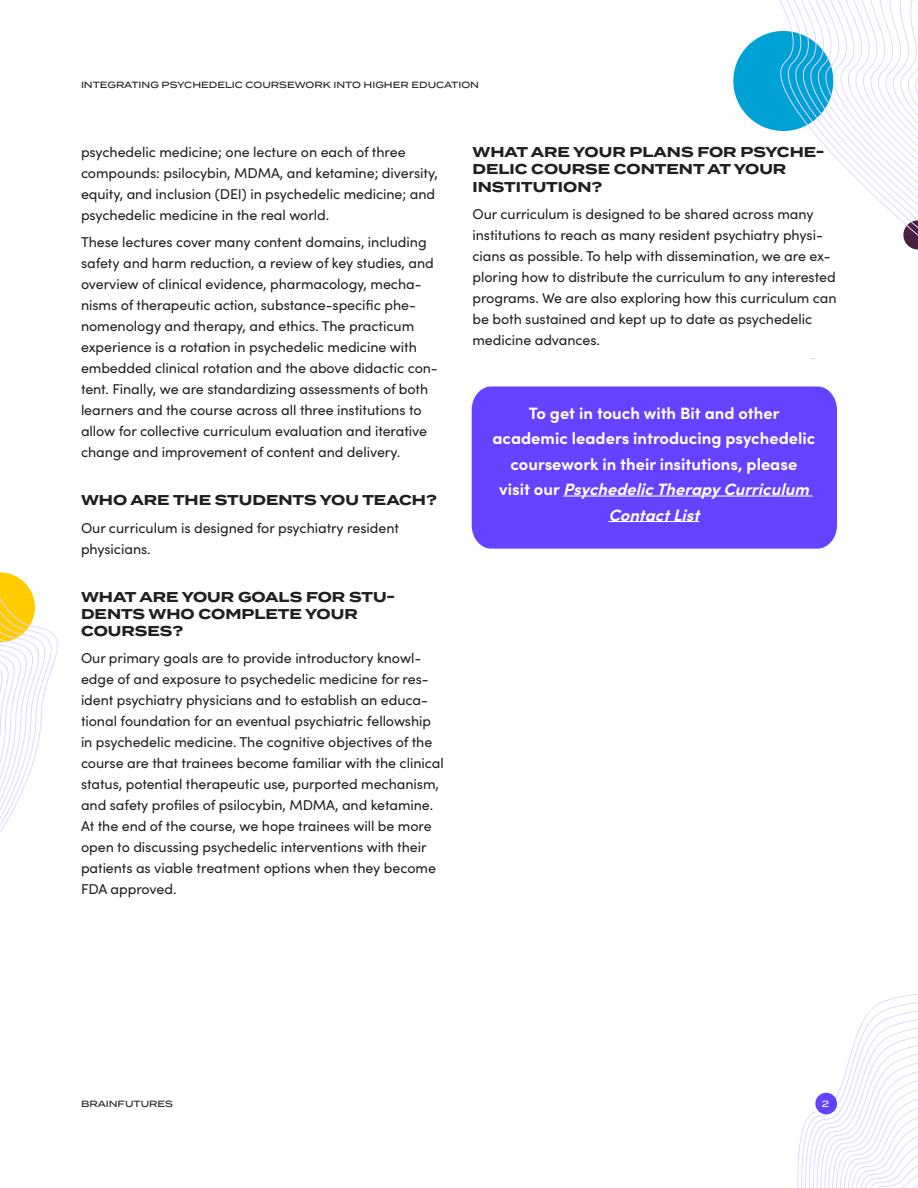
<style>
.page{position:relative;width:918px;height:1188px;background:#fff}
.page>*{position:absolute;margin:0;border:0;box-sizing:border-box;transform-origin:0 0}
.Body__Intro_Box{font:700 16.5px/25.5px "Sofia Pro";color:#fff;text-align:center}
.Body__Bullets{font:14.25px/21px "Sofia Pro";letter-spacing:-.005em;color:#231f20}
.Body__Bullets-2{font:700 14.25px/17.1px "Termina";color:#231f20}
.t1{font:500 9px "Termina";color:#231f20}
.t2{font:500 9px "Termina";color:#fff}
.s1{font-style:italic}
</style>
<div class="page">
<svg style="left:797px;top:994px;width:121px;height:194px"></svg>
<div style="left:815px;top:1093px;width:22px;height:21px;background:#6442ff;border-radius:50%"></div>
<svg style="left:0;top:572px;width:57px;height:261px"></svg>
<svg style="left:733px;top:0;width:185px;height:250px"></svg>
<div style="left:472px;top:386px;width:365px;height:163px;background:#6442ff"></div>
<hr style="left:563px;top:495px;width:250px;height:2px;background:#fff">
<hr style="left:608px;top:521px;width:91px;height:1px;background:#fff">
<p class="t1" style="left:81px;top:78px;width:400px">INTEGRATING PSYCHEDELIC COURSEWORK INTO HIGHER EDUCATION</p>
<p class="Body__Bullets" style="left:81px;top:140px;width:358px">psychedelic medicine; one lecture on each of three compounds: psilocybin, MDMA, and ketamine; diversity, equity, and inclusion (DEI) in psychedelic medicine; and psychedelic medicine in the real world.</p>
<p class="Body__Bullets" style="left:81px;top:231px;width:358px">These lectures cover many content domains, including safety and harm reduction, a review of key studies, and overview of clinical evidence, pharmacology, mecha&shy;nisms of therapeutic action, substance-specific phe&shy;nomenology and therapy, and ethics. The practicum experience is a rotation in psychedelic medicine with embedded clinical rotation and the above didactic con&shy;tent. Finally, we are standardizing assessments of both learners and the course across all three institutions to allow for collective curriculum evaluation and iterative change and improvement of content and delivery.</p>
<p class="Body__Bullets-2" style="left:81px;top:492px;width:357px">WHO ARE THE STUDENTS YOU TEACH?</p>
<p class="Body__Bullets" style="left:81px;top:517px;width:319px">Our curriculum is designed for psychiatry resident physicians.</p>
<p class="Body__Bullets-2" style="left:81px;top:588px;width:316px">WHAT ARE YOUR GOALS FOR STU-<br>DENTS WHO COMPLETE YOUR<br>COURSES?</p>
<p class="Body__Bullets" style="left:81px;top:647px;width:364px">Our primary goals are to provide introductory knowl&shy;edge of and exposure to psychedelic medicine for res&shy;ident psychiatry physicians and to establish an educa&shy;tional foundation for an eventual psychiatric fellowship in psychedelic medicine. The cognitive objectives of the course are that trainees become familiar with the clinical status, potential therapeutic use, purported mechanism, and safety profiles of psilocybin, MDMA, and ketamine.<br>At the end of the course, we hope trainees will be more open to discussing psychedelic interventions with their patients as viable treatment options when they become FDA approved.</p>
<p class="Body__Bullets-2" style="left:472px;top:144px;width:353px">WHAT ARE YOUR PLANS FOR PSYCHE-<br>DELIC COURSE CONTENT AT YOUR<br>INSTITUTION?</p>
<p class="Body__Bullets" style="left:472px;top:203px;width:366px">Our curriculum is designed to be shared across many institutions to reach as many resident psychiatry physi&shy;cians as possible. To help with dissemination, we are ex&shy;ploring how to distribute the curriculum to any interested programs. We are also exploring how this curriculum can be both sustained and kept up to date as psychedelic medicine advances.</p>
<p class="Body__Intro_Box" style="left:493px;top:399px;width:324px">To get in touch with Bit and other academic leaders introducing psychedelic coursework in their insitutions, please<br>v i s i t o u r <span class="s1">PsychedelicTherapyCurriculum ContactList</span></p>
<p class="t1" style="left:81px;top:1097px;width:94px">BRAINFUTURES</p>
<p class="t2" style="left:822px;top:1097px;width:9px">2</p>
</div>
